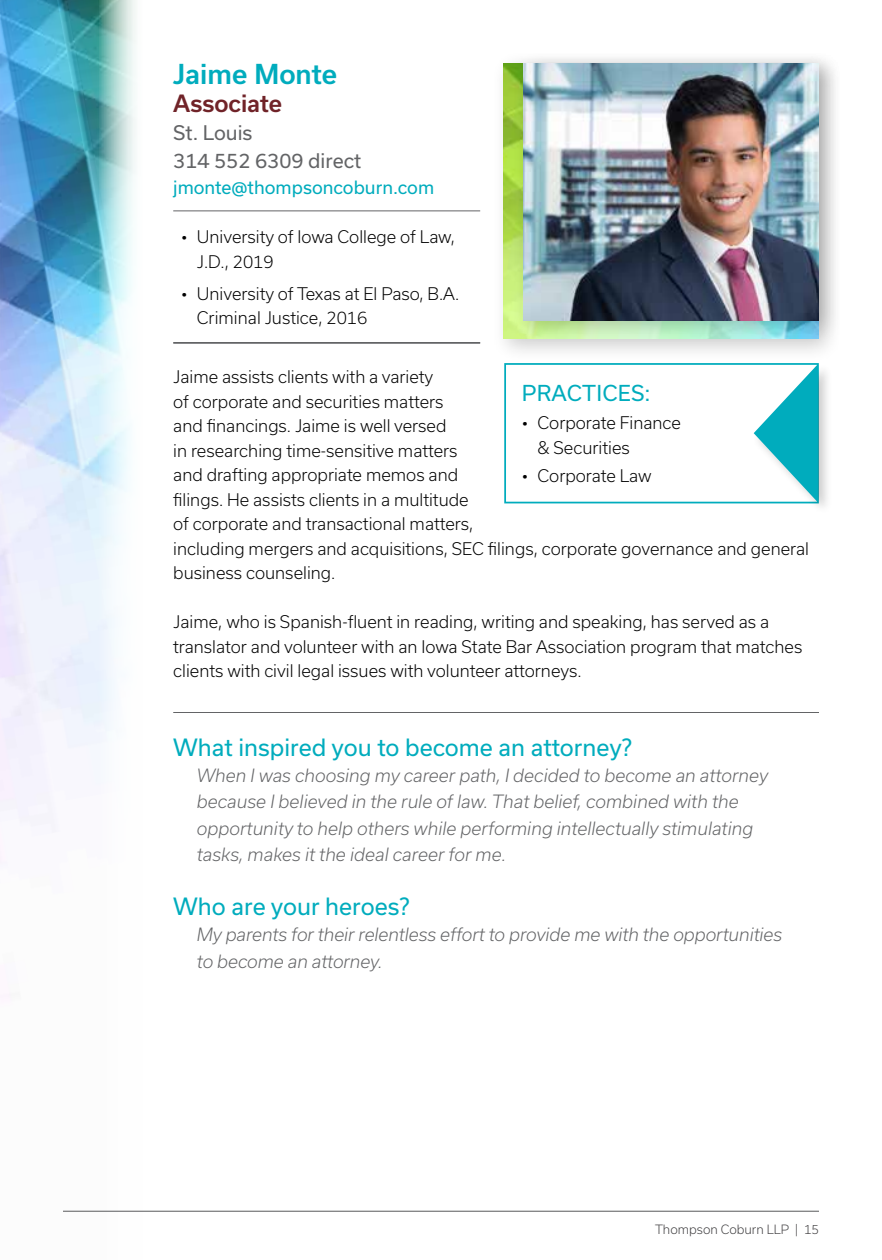
<style>
.page{position:relative;width:882px;height:1260px;background:#fff}
.page>*{position:absolute;margin:0;border:0;box-sizing:border-box;transform-origin:0 0}
.t1{font:500 26.25px "Usual";color:#00acbd}
.t2{font:22.75px "Usual";color:#00acbd}
.t3{font:500 22.75px "Usual";color:#702328}
.t4{font:21px "Usual";letter-spacing:.015em;color:#00acbd}
.t5{font:19.25px/28px "Usual";color:#636466}
.t6{font:italic 300 17.5px/26.2px "Usual";color:#636466}
.t7{font:17.5px "Usual";color:#00acbd}
.t8{font:300 16.62px/24.5px "Usual";color:#000}
.t9{font:300 12.25px "Usual";color:#414042}
</style>
<div class="page">
<img style="left:0;top:0;width:146px;height:1211px">
<hr style="left:63px;top:1211px;width:756px;height:1px;background:#58595b">
<hr style="left:173px;top:210px;width:307px;height:1px;background:#636466">
<hr style="left:173px;top:342px;width:307px;height:1px;background:#636466">
<hr style="left:173px;top:343px;width:307px;height:1px;background:#636466">
<hr style="left:173px;top:712px;width:646px;height:1px;background:#636466">
<div style="left:492px;top:51px;width:350px;height:312px;background:#000;opacity:.2"></div>
<img style="left:504px;top:63px;width:8px;height:276px">
<div style="left:512px;top:51px;width:330px;height:293px;background:#000;opacity:.2"></div>
<img style="left:524px;top:63px;width:295px;height:257px">
<div style="left:504px;top:363px;width:315px;height:140px;border:2px solid #00acbd"></div>
<div style="left:751px;top:362px;width:82px;height:154px;background:#000;opacity:.2"></div>
<svg style="left:754px;top:364px;width:64px;height:138px"></svg>
<h1 class="t1" style="left:173px;top:59px;width:165px">Jaime Monte</h1>
<h2 class="t3" style="left:173px;top:90px;width:110px">Associate</h2>
<p class="t5" style="left:173px;top:119px;width:190px">St. Louis<br>314 552 6309 direct</p>
<p class="t7" style="left:173px;top:177px;width:262px">jmonte@thompsoncoburn.com</p>
<p class="t8" style="left:197px;top:225px;width:260px;text-indent:-16px">• University of Iowa College of Law,<br>J.D., 2019</p>
<p class="t8" style="left:197px;top:281px;width:264px;text-indent:-16px">• University of Texas at El Paso, B.A.<br>Criminal Justice, 2016</p>
<p class="t8" style="left:173px;top:365px;width:637px">Jaime assists clients with a variety<br>of corporate and securities matters<br>and financings. Jaime is well versed<br>in researching time-sensitive matters<br>and drafting appropriate memos and<br>filings. He assists clients in a multitude<br>of corporate and transactional matters,<br>including mergers and acquisitions, SEC filings, corporate governance and general business counseling.</p>
<p class="t8" style="left:173px;top:610px;width:631px">Jaime, who is Spanish-fluent in reading, writing and speaking, has served as a translator and volunteer with an Iowa State Bar Association program that matches clients with civil legal issues with volunteer attorneys.</p>
<p class="t4" style="left:522px;top:381px;width:130px">PRACTICES:</p>
<p class="t8" style="left:538px;top:411px;width:145px;text-indent:-16px">• Corporate Finance &amp; Securities</p>
<p class="t8" style="left:522px;top:464px;width:131px">• Corporate Law</p>
<h2 class="t2" style="left:173px;top:734px;width:460px">What inspired you to become an attorney?</h2>
<p class="t6" style="left:197px;top:762px;width:573px">When I was choosing my career path, I decided to become an attorney because I believed in the rule of law. That belief, combined with the opportunity to help others while performing intellectually stimulating tasks, makes it the ideal career for me.</p>
<h2 class="t2" style="left:173px;top:893px;width:238px">Who are your heroes?</h2>
<p class="t6" style="left:197px;top:922px;width:587px">My parents for their relentless effort to provide me with the opportunities to become an attorney.</p>
<p class="t9" style="left:655px;top:1222px;width:165px">Thompson Coburn LLP | 15</p>
</div>
